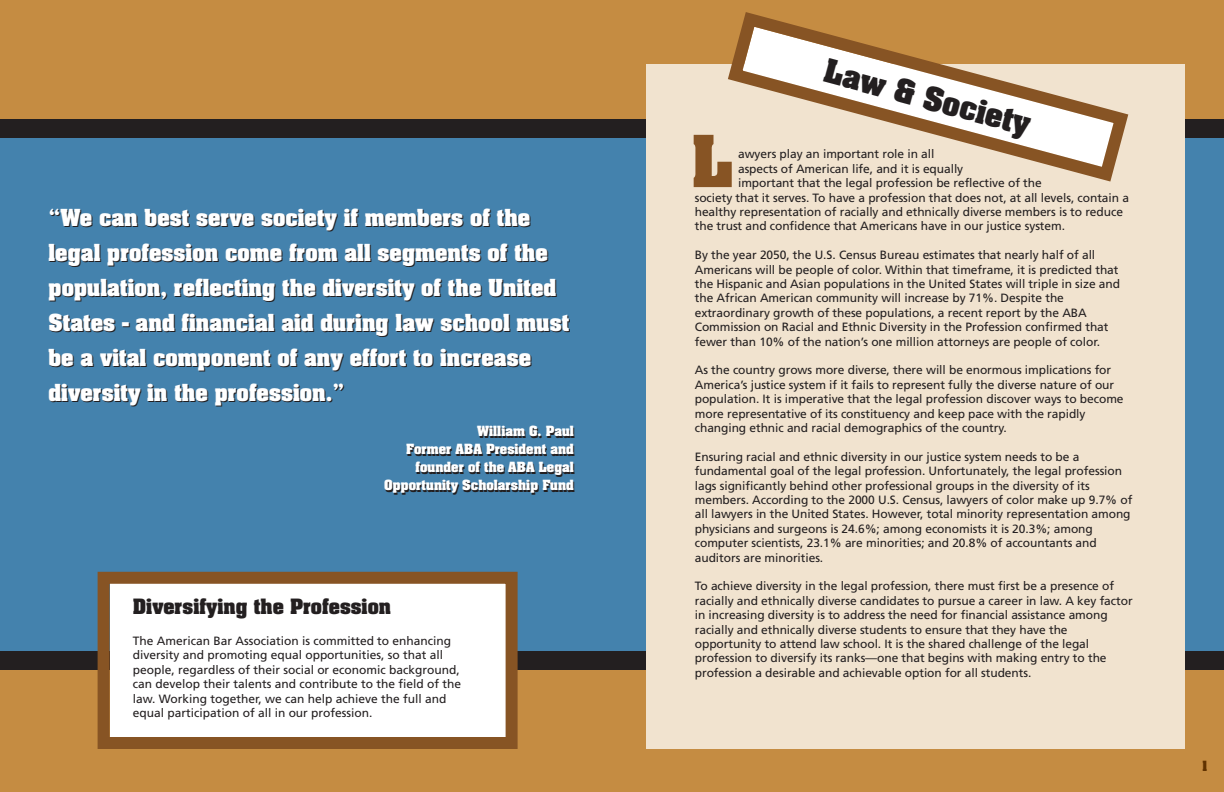
<style>
.page{position:relative;width:1224px;height:792px;background:#fff}
.page>*{position:absolute;margin:0;border:0;box-sizing:border-box;transform-origin:0 0}
.t1{font:700 61px "Aachen";color:#875424}
.t2{font:700 28px "Aachen";color:#231f20}
.t3{font:700 20px/35px "Aachen";color:#fff}
.t4{font:700 18px "Aachen";color:#231f20}
.t5{font:12px/14.4px "Frutiger";letter-spacing:-.005em;color:#231f20}
.t6{font:700 12px/18px "Aachen";color:#fff;text-align:right}
.t7{font:700 12px "Aachen";color:#603200}
</style>
<div class="page">
<div style="left:0;top:1px;width:1224px;height:790px;background:#4482ad"></div>
<div style="left:0;top:669px;width:1224px;height:123px;background:#c58c42"></div>
<div style="left:0;top:0;width:1224px;height:125px;background:#c58c42"></div>
<div style="left:0;top:119px;width:1224px;height:18px;background:#231f20"></div>
<div style="left:0;top:651px;width:1224px;height:19px;background:#231f20"></div>
<div style="left:646px;top:64px;width:538px;height:685px;background:#f1e3cf"></div>
<svg style="left:728px;top:12px;width:401px;height:170px"></svg>
<div style="left:110px;top:584px;width:396px;height:153px;background:#fff"></div>
<div style="left:98px;top:572px;width:420px;height:177px;border:12px solid #875424"></div>
<p class="t3" style="left:49px;top:202px;width:522px">“We can best serve society if members of the legal profession come from all segments of the population, reflecting the diversity of the United States - and financial aid during law school must be a vital component of any effort to increase diversity in the profession.”</p>
<p class="t6" style="left:384px;top:423px;width:191px">William G. Paul<br>Former ABA President and founder of the ABA Legal<br>Opportunity Scholarship Fund</p>
<h3 class="t4" style="left:133px;top:597px;width:260px">Diversifying the Profession</h3>
<p class="t5" style="left:133px;top:635px;width:330px">The American Bar Association is committed to enhancing diversity and promoting equal opportunities, so that all people, regardless of their social or economic background, can develop their talents and contribute to the field of the law. Working together, we can help achieve the full and equal participation of all in our profession.</p>
<h2 class="t2" style="left:829px;top:56px;width:213px;rotate:15deg">Law &amp; Society</h2>
<h1 class="t1" style="left:692px;top:130px;width:43px">L</h1>
<p class="t5" style="left:738px;top:148px;width:198px">awyers play an important role in all</p>
<p class="t5" style="left:738px;top:162px;width:227px">aspects of American life, and it is equally</p>
<p class="t5" style="left:738px;top:177px;width:305px">important that the legal profession be reflective of the</p>
<p class="t5" style="left:695px;top:191px;width:436px">society that it serves. To have a profession that does not, at all levels, contain a</p>
<p class="t5" style="left:695px;top:206px;width:430px">healthy representation of racially and ethnically diverse members is to reduce</p>
<p class="t5" style="left:695px;top:220px;width:372px">the trust and confidence that Americans have in our justice system.</p>
<p class="t5" style="left:695px;top:249px;width:427px">By the year 2050, the U.S. Census Bureau estimates that nearly half of all Americans will be people of color. Within that timeframe, it is predicted that the Hispanic and Asian populations in the United States will triple in size and the African American community will increase by 71%. Despite the extraordinary growth of these populations, a recent report by the ABA Commission on Racial and Ethnic Diversity in the Profession confirmed that fewer than 10% of the nation’s one million attorneys are people of color.</p>
<p class="t5" style="left:695px;top:364px;width:430px">As the country grows more diverse, there will be enormous implications for America’s justice system if it fails to represent fully the diverse nature of our population. It is imperative that the legal profession discover ways to become more representative of its constituency and keep pace with the rapidly changing ethnic and racial demographics of the country.</p>
<p class="t5" style="left:695px;top:450px;width:439px">Ensuring racial and ethnic diversity in our justice system needs to be a fundamental goal of the legal profession. Unfortunately, the legal profession lags significantly behind other professional groups in the diversity of its members. According to the 2000 U.S. Census, lawyers of color make up 9.7% of all lawyers in the United States. However, total minority representation among physicians and surgeons is 24.6%; among economists it is 20.3%; among computer scientists, 23.1% are minorities; and 20.8% of accountants and auditors are minorities.</p>
<p class="t5" style="left:695px;top:580px;width:439px">To achieve diversity in the legal profession, there must first be a presence of racially and ethnically diverse candidates to pursue a career in law. A key factor in increasing diversity is to address the need for financial assistance among racially and ethnically diverse students to ensure that they have the opportunity to attend law school. It is the shared challenge of the legal profession to diversify its ranks—one that begins with making entry to the profession a desirable and achievable option for all students.</p>
<p class="t7" style="left:1202px;top:760px;width:7px">1</p>
</div>
